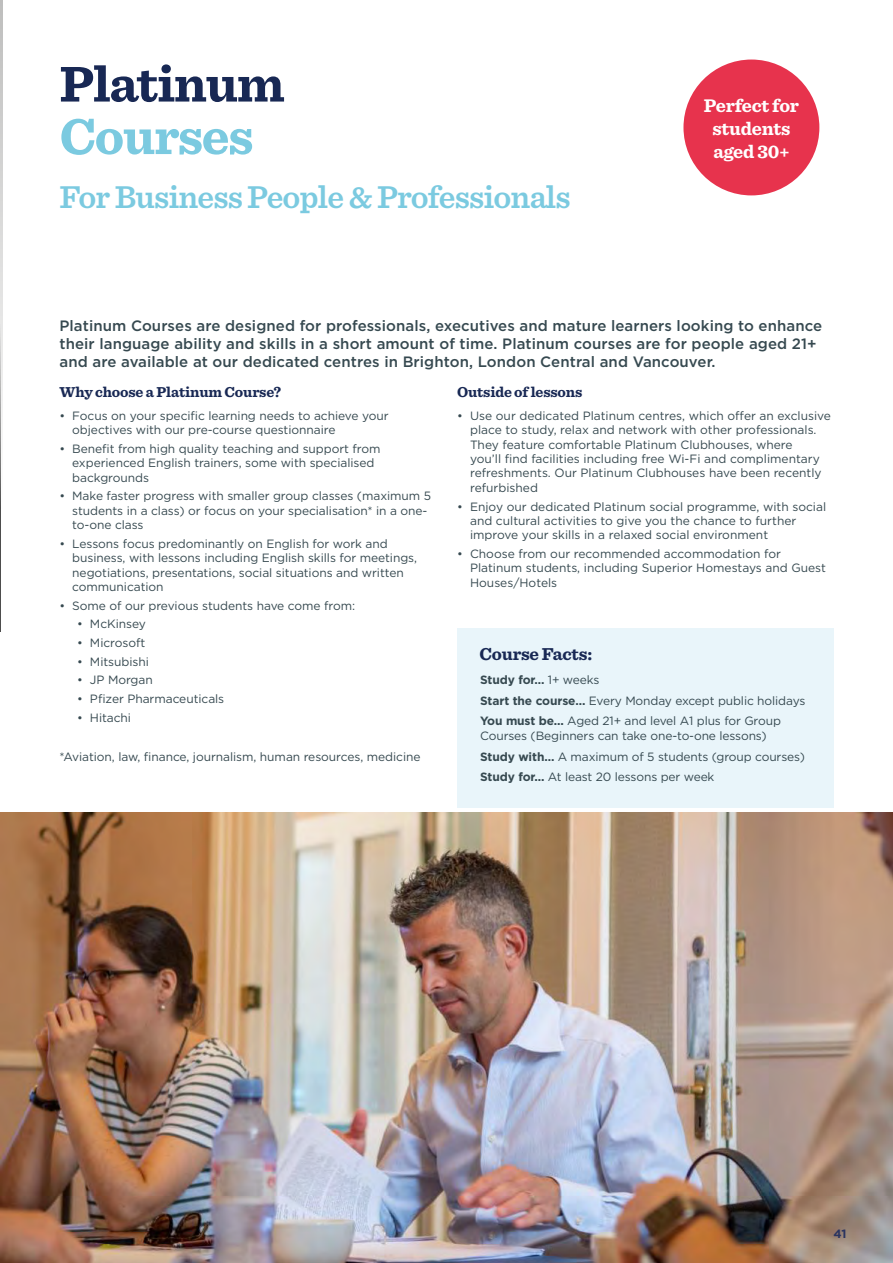
<style>
.page{position:relative;width:893px;height:1263px;background:#fff}
.page>*{position:absolute;margin:0;border:0;box-sizing:border-box;transform-origin:0 0}
.t1{font:700 52.5px "Sentinel";letter-spacing:-.025em;color:#182854}
.t2{font:700 52.5px "Sentinel";letter-spacing:-.025em;color:#7bcae0}
.t3{font:600 33px "Sentinel";letter-spacing:-.025em;color:#7bcae0}
.t4{font:700 19.2px/23px "Sentinel";letter-spacing:-.01em;color:#fff;text-align:center}
.t5{font:700 18px "Sentinel";letter-spacing:-.01em;color:#182854}
.t6{font:500 15px/18px "Gotham";letter-spacing:.005em;color:#364950}
.t7{font:700 15px "Sentinel";letter-spacing:-.01em;color:#182854}
.t8{font:12px/14.4px "Gotham";letter-spacing:-.005em;color:#364950}
.t9{font:700 12px "Gotham";color:#2a3460}
.s1{font-weight:700}
</style>
<div class="page">
<div style="left:457px;top:628px;width:376px;height:180px;background:#e9f5fa"></div>
<div style="left:683px;top:60px;width:136px;height:135px;background:#e7334d;border-radius:50%"></div>
<img style="left:0;top:813px;width:893px;height:450px">
<hr style="left:0;top:286px;width:1px;height:345px;background:#000">
<hr style="left:0;top:0;width:3px;height:572px;background:#b2b2b1">
<h1 class="t1" style="left:60px;top:60px;width:227px">Platinum</h1>
<h1 class="t2" style="left:60px;top:112px;width:195px">Courses</h1>
<h2 class="t3" style="left:60px;top:181px;width:513px">For Business People &amp; Professionals</h2>
<h3 class="t4" style="left:704px;top:95px;width:97px">Perfect for students aged 30+</h3>
<p class="t6" style="left:60px;top:317px;width:764px">Platinum Courses are designed for professionals, executives and mature learners looking to enhance their language ability and skills in a short amount of time. Platinum courses are for people aged 21+ and are available at our dedicated centres in Brighton, London Central and Vancouver.</p>
<p class="t7" style="left:60px;top:385px;width:223px">Why choose a Platinum Course?</p>
<p class="t7" style="left:457px;top:385px;width:127px">Outside of lessons</p>
<p class="t8" style="left:72px;top:408px;width:318px;text-indent:-13px">• Focus on your specific learning needs to achieve your objectives with our pre-course questionnaire</p>
<p class="t8" style="left:72px;top:442px;width:310px;text-indent:-13px">• Benefit from high quality teaching and support from experienced English trainers, some with specialised backgrounds</p>
<p class="t8" style="left:72px;top:489px;width:360px;text-indent:-13px">• Make faster progress with smaller group classes (maximum 5 students in a class) or focus on your specialisation* in a one&shy;to-one class</p>
<p class="t8" style="left:72px;top:536px;width:346px;text-indent:-13px">• Lessons focus predominantly on English for work and business, with lessons including English skills for meetings, negotiations, presentations, social situations and written communication</p>
<p class="t8" style="left:60px;top:598px;width:297px">• Some of our previous students have come from:</p>
<p class="t8" style="left:77px;top:617px;width:70px">• McKinsey</p>
<p class="t8" style="left:77px;top:636px;width:70px">• Microsoft</p>
<p class="t8" style="left:77px;top:654px;width:73px">• Mitsubishi</p>
<p class="t8" style="left:77px;top:673px;width:77px">• JP Morgan</p>
<p class="t8" style="left:77px;top:692px;width:149px">• Pfizer Pharmaceuticals</p>
<p class="t8" style="left:77px;top:710px;width:55px">• Hitachi</p>
<p class="t8" style="left:60px;top:749px;width:362px">*Aviation, law, finance, journalism, human resources, medicine</p>
<p class="t8" style="left:470px;top:408px;width:362px;text-indent:-13px">• Use our dedicated Platinum centres, which offer an exclusive place to study, relax and network with other professionals.<br>They feature comfortable Platinum Clubhouses, where<br>you’ll find facilities including free Wi-Fi and complimentary refreshments. Our Platinum Clubhouses have been recently refurbished</p>
<p class="t8" style="left:470px;top:499px;width:358px;text-indent:-13px">• Enjoy our dedicated Platinum social programme, with social and cultural activities to give you the chance to further improve your skills in a relaxed social environment</p>
<p class="t8" style="left:470px;top:547px;width:357px;text-indent:-13px">• Choose from our recommended accommodation for<br>Platinum students, including Superior Homestays and Guest<br>Houses/Hotels</p>
<h3 class="t5" style="left:479px;top:645px;width:114px">Course Facts:</h3>
<p class="t8" style="left:480px;top:669px;width:327px;line-height:20.9px"><span class="s1">Study for…</span> 1+ weeks<br><span class="s1">Start the course…</span> Every Monday except public holidays<br><span class="s1">You must be...</span> Aged 21+ and level A1 plus for Group</p>
<p class="t8" style="left:480px;top:725px;width:326px;line-height:20.9px">Courses (Beginners can take one-to-one lessons)<br><span class="s1">Study with…</span> A maximum of 5 students (group courses)<br><span class="s1">Study for...</span> At least 20 lessons per week</p>
<p class="t9" style="left:833px;top:1228px;width:15px">41</p>
</div>
